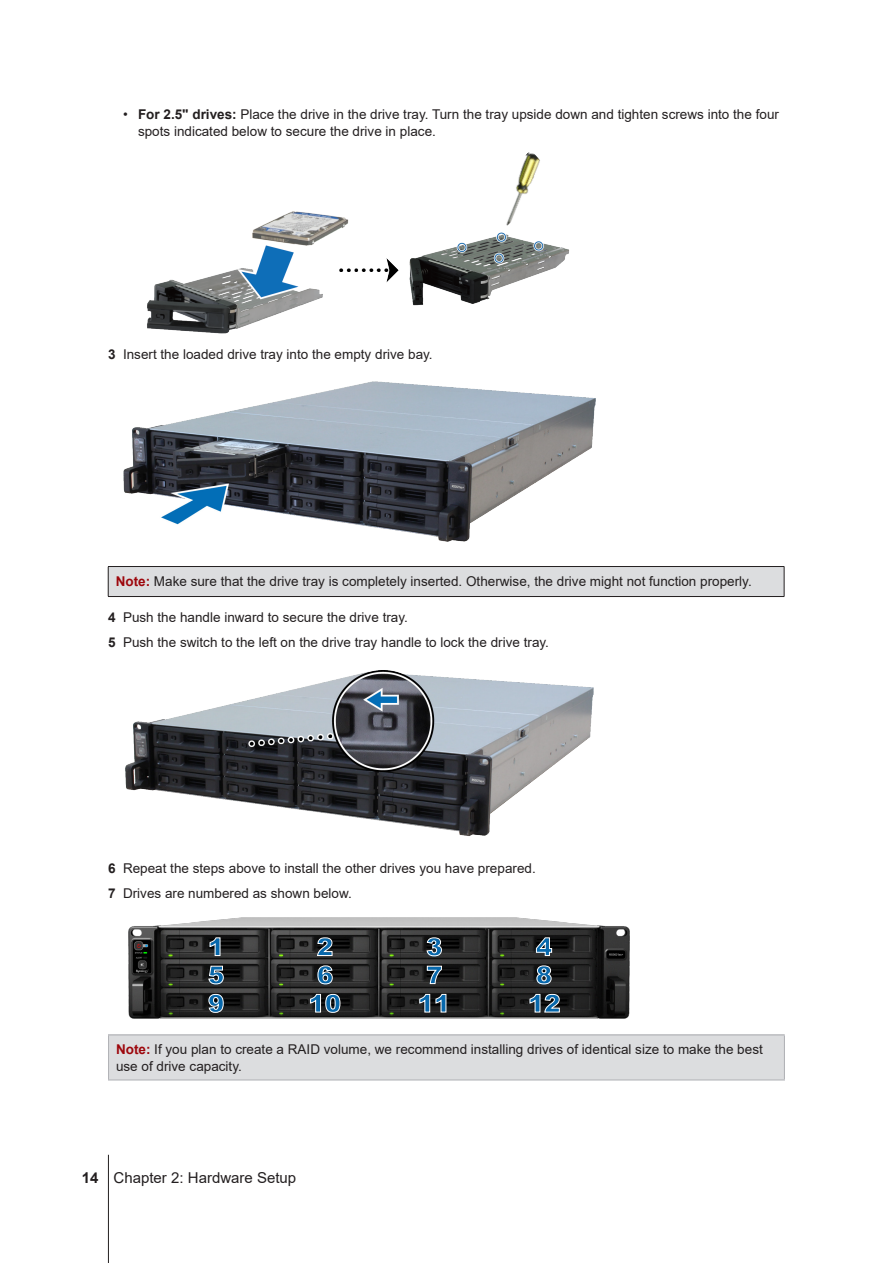
<style>
.page{position:relative;width:893px;height:1263px;background:#fff}
.page>*{position:absolute;margin:0;border:0;box-sizing:border-box;transform-origin:0 0}
.t1{font:900 24.3px "Arial";color:#0768ac}
.t2{font:15px "Arial";color:#231f20}
.Warning-sidebar{font:13.5px/16.5px "Arial";color:#231f20}
.s1{font-weight:700}
.s2{font-weight:700;color:#9d070d}
</style>
<div class="page">
<hr style="left:108px;top:1155px;width:1px;height:108px;background:#231f20">
<img style="left:147px;top:211px;width:422px;height:123px">
<img style="left:478px;top:152px;width:80px;height:75px">
<img style="left:123px;top:382px;width:472px;height:160px">
<div style="left:108px;top:566px;width:676px;height:30px;background:#dcdddf"></div>
<hr style="left:108px;top:566px;width:676px;height:1px;background:#231f20">
<svg style="left:108px;top:567px;width:1px;height:29px"></svg>
<svg style="left:784px;top:567px;width:1px;height:29px"></svg>
<hr style="left:108px;top:596px;width:676px;height:1px;background:#231f20">
<img style="left:125px;top:670px;width:469px;height:166px">
<img style="left:128px;top:917px;width:502px;height:102px">
<svg style="left:209px;top:937px;width:12px;height:19px"></svg>
<svg style="left:317px;top:937px;width:16px;height:19px"></svg>
<svg style="left:536px;top:937px;width:16px;height:19px"></svg>
<svg style="left:426px;top:937px;width:16px;height:20px"></svg>
<svg style="left:208px;top:965px;width:16px;height:20px"></svg>
<svg style="left:317px;top:965px;width:16px;height:20px"></svg>
<svg style="left:427px;top:965px;width:15px;height:19px"></svg>
<svg style="left:536px;top:965px;width:16px;height:20px"></svg>
<svg style="left:208px;top:994px;width:16px;height:19px"></svg>
<svg style="left:310px;top:993px;width:31px;height:20px"></svg>
<svg style="left:529px;top:993px;width:31px;height:20px"></svg>
<svg style="left:419px;top:993px;width:28px;height:20px"></svg>
<div style="left:109px;top:1035px;width:675px;height:45px;background:#dcdddf"></div>
<hr style="left:108px;top:1034px;width:677px;height:1px;background:#b2b3b7">
<hr style="left:108px;top:1035px;width:1px;height:44px;background:#b2b3b7">
<hr style="left:784px;top:1035px;width:1px;height:44px;background:#b2b3b7">
<hr style="left:108px;top:1079px;width:677px;height:1px;background:#b2b3b7">
<p class="Warning-sidebar" style="left:138px;top:106px;width:642px;text-indent:-15px">• <span class="s1">For 2.5" drives:</span> Place the drive in the drive tray. Turn the tray upside down and tighten screws into the four spots indicated below to secure the drive in place.</p>
<p class="Warning-sidebar" style="left:108px;top:346px;width:326px"><span class="s1">3</span> Insert the loaded drive tray into the empty drive bay.</p>
<p class="Warning-sidebar" style="left:116px;top:573px;width:638px"><span class="s2">Note:</span> Make sure that the drive tray is completely inserted. Otherwise, the drive might not function properly.</p>
<p class="Warning-sidebar" style="left:108px;top:608px;width:301px"><span class="s1">4</span> Push the handle inward to secure the drive tray.</p>
<p class="Warning-sidebar" style="left:108px;top:634px;width:442px"><span class="s1">5</span> Push the switch to the left on the drive tray handle to lock the drive tray.</p>
<p class="Warning-sidebar" style="left:108px;top:859px;width:429px"><span class="s1">6</span> Repeat the steps above to install the other drives you have prepared.</p>
<p class="Warning-sidebar" style="left:108px;top:885px;width:245px"><span class="s1">7</span> Drives are numbered as shown below.</p>
<p class="t1" style="left:208px;top:929px;width:18px">1</p>
<p class="t1" style="left:317px;top:929px;width:18px">2</p>
<p class="t1" style="left:426px;top:929px;width:18px">3</p>
<p class="t1" style="left:536px;top:929px;width:18px">4</p>
<p class="t1" style="left:208px;top:957px;width:18px">5</p>
<p class="t1" style="left:317px;top:957px;width:18px">6</p>
<p class="t1" style="left:426px;top:957px;width:18px">7</p>
<p class="t1" style="left:536px;top:957px;width:18px">8</p>
<p class="t1" style="left:208px;top:986px;width:18px">9</p>
<p class="t1" style="left:309px;top:986px;width:34px">10</p>
<p class="t1" style="left:418px;top:986px;width:34px">11</p>
<p class="t1" style="left:528px;top:986px;width:34px">12</p>
<p class="Warning-sidebar" style="left:116px;top:1041px;width:648px"><span class="s2">Note:</span> If you plan to create a RAID volume, we recommend installing drives of identical size to make the best use of drive capacity.</p>
<p class="t2" style="left:82px;top:1167px;width:216px"><span class="s1">14</span> Chapter 2: Hardware Setup</p>
</div>
